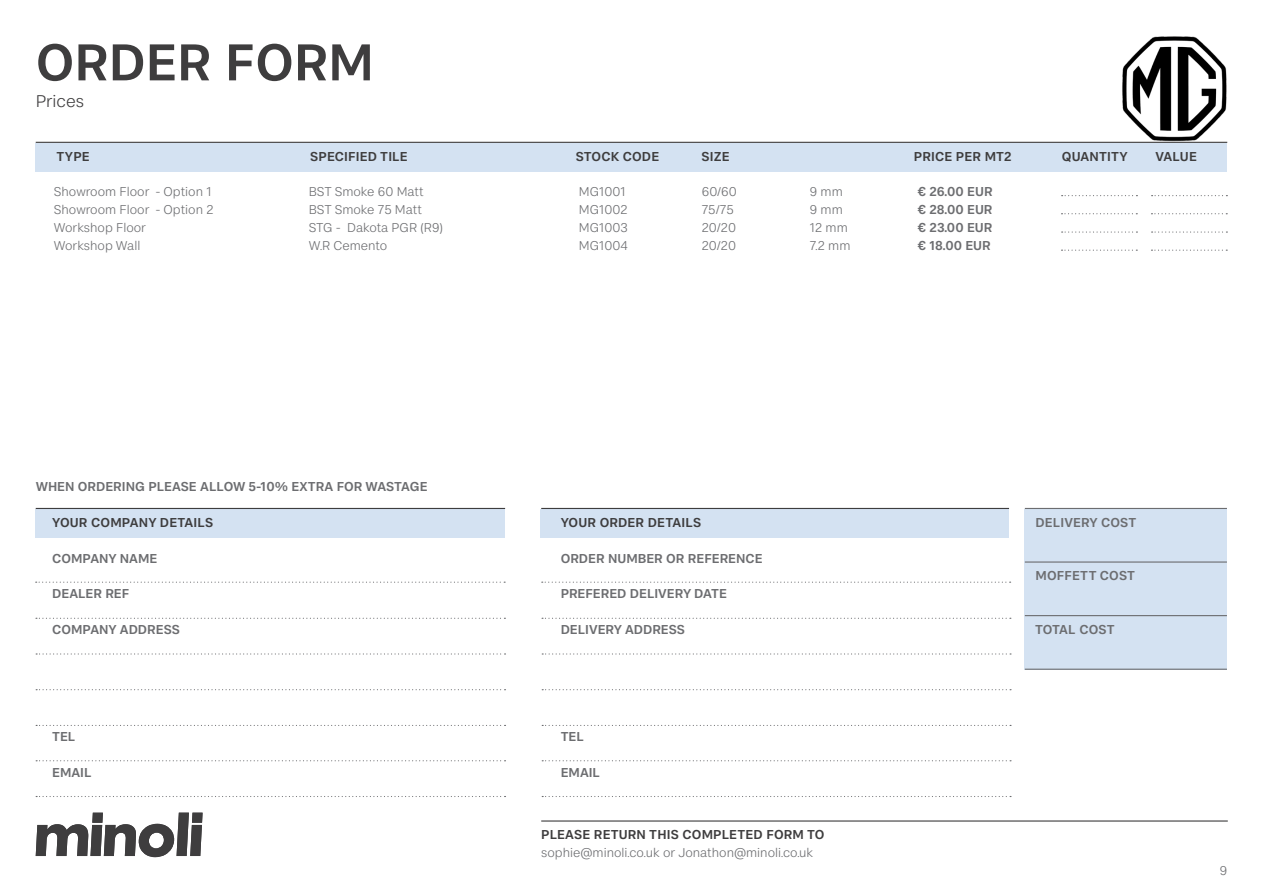
<style>
.page{position:relative;width:1263px;height:893px;background:#fff}
.page>*{position:absolute;margin:0;border:0;box-sizing:border-box;transform-origin:0 0}
.Heading_B_-_Med{font:500 54px "FS Koopman";color:#3e3d3e}
.Heading_A_-_Thin{font:300 18px "FS Koopman";color:#3e3d3e}
.Body_-_Light{font:300 13.5px "FS Koopman";color:#6c6d70}
.Body_-_Medium{font:500 13.5px "FS Koopman";color:#6c6d70}
.Heading_Line__above{font:500 13.5px "FS Koopman";letter-spacing:.01em;color:#3e3d3e}
.Body_-_Light-2{font:500 13.5px "FS Koopman";color:#6c6d70}
.Heading_Line__above-2{font:500 13.5px "FS Koopman";letter-spacing:.01em;color:#6c6d70}
</style>
<div class="page">
<div style="left:541px;top:509px;width:468px;height:28px;background:#d4e2f2"></div>
<div style="left:35px;top:509px;width:470px;height:28px;background:#d4e2f2"></div>
<div style="left:36px;top:143px;width:1191px;height:29px;background:#d4e2f2"></div>
<hr style="left:36px;top:142px;width:1191px;height:1px;background:#3e3d3e">
<hr style="left:36px;top:508px;width:469px;height:1px;background:#3e3d3e">
<hr style="left:541px;top:508px;width:468px;height:1px;background:#3e3d3e">
<svg style="left:36px;top:582px;width:469px;height:1px"></svg>
<svg style="left:36px;top:618px;width:469px;height:1px"></svg>
<svg style="left:36px;top:653px;width:469px;height:1px"></svg>
<svg style="left:36px;top:689px;width:469px;height:1px"></svg>
<svg style="left:36px;top:725px;width:469px;height:1px"></svg>
<svg style="left:36px;top:760px;width:469px;height:1px"></svg>
<svg style="left:36px;top:796px;width:469px;height:1px"></svg>
<hr style="left:541px;top:820px;width:687px;height:2px;background:#3e3d3e">
<svg style="left:542px;top:582px;width:469px;height:1px"></svg>
<svg style="left:542px;top:618px;width:469px;height:1px"></svg>
<svg style="left:542px;top:653px;width:469px;height:1px"></svg>
<svg style="left:542px;top:689px;width:469px;height:1px"></svg>
<svg style="left:542px;top:725px;width:469px;height:1px"></svg>
<svg style="left:542px;top:760px;width:469px;height:1px"></svg>
<svg style="left:542px;top:796px;width:469px;height:1px"></svg>
<svg style="left:1062px;top:195px;width:75px;height:1px"></svg>
<svg style="left:1062px;top:231px;width:75px;height:2px"></svg>
<svg style="left:1061px;top:213px;width:76px;height:1px"></svg>
<svg style="left:1061px;top:250px;width:76px;height:1px"></svg>
<svg style="left:1151px;top:195px;width:76px;height:1px"></svg>
<svg style="left:1151px;top:231px;width:76px;height:2px"></svg>
<svg style="left:1151px;top:213px;width:76px;height:1px"></svg>
<svg style="left:1151px;top:250px;width:76px;height:1px"></svg>
<div style="left:1025px;top:509px;width:202px;height:161px;background:#d4e2f2"></div>
<hr style="left:1025px;top:508px;width:202px;height:1px;background:#6c6d70">
<hr style="left:1025px;top:561px;width:202px;height:2px;background:#6c6d70">
<hr style="left:1025px;top:615px;width:202px;height:1px;background:#6c6d70">
<hr style="left:1025px;top:669px;width:202px;height:1px;background:#6c6d70">
<svg style="left:36px;top:813px;width:167px;height:44px"></svg>
<img style="left:1120px;top:36px;width:107px;height:106px">
<p class="Heading_B_-_Med" style="left:36px;top:30px;width:340px">ORDER FORM</p>
<p class="Heading_A_-_Thin" style="left:36px;top:91px;width:50px">Prices</p>
<p class="Heading_Line__above" style="left:57px;top:148px;width:35px">TYPE</p>
<p class="Heading_Line__above" style="left:310px;top:148px;width:99px">SPECIFIED TILE</p>
<p class="Heading_Line__above" style="left:576px;top:148px;width:85px">STOCK CODE</p>
<p class="Heading_Line__above" style="left:701px;top:148px;width:30px">SIZE</p>
<p class="Heading_Line__above" style="left:914px;top:148px;width:99px">PRICE PER MT2</p>
<p class="Heading_Line__above" style="left:1062px;top:148px;width:67px">QUANTITY</p>
<p class="Heading_Line__above" style="left:1155px;top:148px;width:43px">VALUE</p>
<p class="Body_-_Light" style="left:54px;top:184px;width:160px">Showroom Floor - Option 1</p>
<p class="Body_-_Light" style="left:309px;top:184px;width:116px">BST Smoke 60 Matt</p>
<p class="Body_-_Light" style="left:579px;top:184px;width:48px">MG1001</p>
<p class="Body_-_Light" style="left:702px;top:184px;width:36px">60/60</p>
<p class="Body_-_Light" style="left:810px;top:184px;width:34px">9 mm</p>
<p class="Body_-_Light-2" style="left:918px;top:184px;width:76px">€ 26.00 EUR</p>
<p class="Body_-_Light" style="left:54px;top:202px;width:161px">Showroom Floor - Option 2</p>
<p class="Body_-_Light" style="left:309px;top:202px;width:115px">BST Smoke 75 Matt</p>
<p class="Body_-_Light" style="left:579px;top:202px;width:50px">MG1002</p>
<p class="Body_-_Light" style="left:702px;top:202px;width:33px">75/75</p>
<p class="Body_-_Light" style="left:810px;top:202px;width:34px">9 mm</p>
<p class="Body_-_Light-2" style="left:918px;top:202px;width:76px">€ 28.00 EUR</p>
<p class="Body_-_Light" style="left:54px;top:220px;width:94px">Workshop Floor</p>
<p class="Body_-_Light" style="left:309px;top:220px;width:136px">STG - Dakota PGR (R9)</p>
<p class="Body_-_Light" style="left:579px;top:220px;width:50px">MG1003</p>
<p class="Body_-_Light" style="left:702px;top:220px;width:36px">20/20</p>
<p class="Body_-_Light" style="left:810px;top:220px;width:39px">12 mm</p>
<p class="Body_-_Light-2" style="left:918px;top:220px;width:76px">€ 23.00 EUR</p>
<p class="Body_-_Light" style="left:54px;top:238px;width:88px">Workshop Wall</p>
<p class="Body_-_Light" style="left:309px;top:238px;width:80px">W.R Cemento</p>
<p class="Body_-_Light" style="left:579px;top:238px;width:50px">MG1004</p>
<p class="Body_-_Light" style="left:702px;top:238px;width:36px">20/20</p>
<p class="Body_-_Light" style="left:810px;top:238px;width:42px">7.2 mm</p>
<p class="Body_-_Light-2" style="left:918px;top:237px;width:74px">€ 18.00 EUR</p>
<p class="Body_-_Medium" style="left:36px;top:478px;width:393px">WHEN ORDERING PLEASE ALLOW 5-10% EXTRA FOR WASTAGE</p>
<p class="Heading_Line__above" style="left:52px;top:514px;width:163px">YOUR COMPANY DETAILS</p>
<p class="Body_-_Medium" style="left:52px;top:550px;width:107px">COMPANY NAME</p>
<p class="Body_-_Medium" style="left:52px;top:586px;width:79px">DEALER REF</p>
<p class="Body_-_Medium" style="left:52px;top:621px;width:129px">COMPANY ADDRESS</p>
<p class="Body_-_Medium" style="left:52px;top:728px;width:25px">TEL</p>
<p class="Body_-_Medium" style="left:52px;top:764px;width:41px">EMAIL</p>
<p class="Heading_Line__above" style="left:561px;top:514px;width:142px">YOUR ORDER DETAILS</p>
<p class="Body_-_Medium" style="left:561px;top:550px;width:203px">ORDER NUMBER OR REFERENCE</p>
<p class="Body_-_Medium" style="left:561px;top:586px;width:168px">PREFERED DELIVERY DATE</p>
<p class="Body_-_Medium" style="left:561px;top:621px;width:126px">DELIVERY ADDRESS</p>
<p class="Body_-_Medium" style="left:561px;top:728px;width:25px">TEL</p>
<p class="Body_-_Medium" style="left:561px;top:764px;width:41px">EMAIL</p>
<p class="Heading_Line__above" style="left:541px;top:827px;width:285px">PLEASE RETURN THIS COMPLETED FORM TO</p>
<p class="Body_-_Light" style="left:541px;top:845px;width:274px">sophie@minoli.co.uk or Jonathon@minoli.co.uk</p>
<p class="Heading_Line__above-2" style="left:1035px;top:514px;width:102px">DELIVERY COST</p>
<p class="Heading_Line__above-2" style="left:1035px;top:568px;width:101px">MOFFETT COST</p>
<p class="Heading_Line__above-2" style="left:1035px;top:621px;width:81px">TOTAL COST</p>
<p class="Body_-_Light" style="left:1220px;top:863px;width:9px">9</p>
</div>
